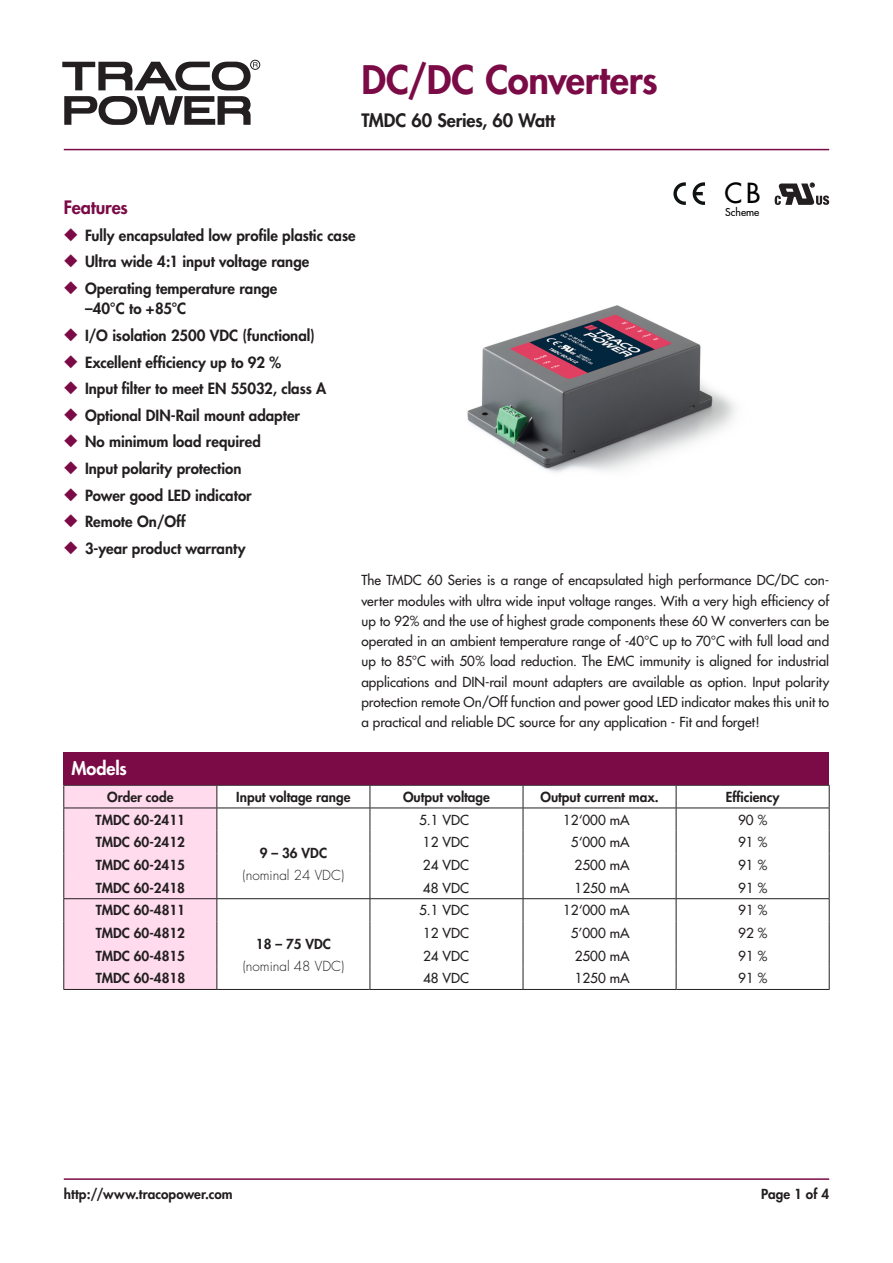
<style>
.page{position:relative;width:893px;height:1263px;background:#fff}
.page>*{position:absolute;margin:0;border:0;box-sizing:border-box;transform-origin:0 0}
.t1{font:800 38.25px "Futura";letter-spacing:-.005em;color:#7b0b46}
.t2{font:27px "Futura";color:#000001}
.t3{font:800 18px "Futura";letter-spacing:-.01em;color:#231f20}
.t4{font:800 18px "Futura";letter-spacing:-.01em;color:#7b0b46}
.t5{font:800 18px "Futura";letter-spacing:-.005em;color:#fff}
.t6{font:800 15px/20.2px "Futura";color:#231f20}
.t7{font:13.5px/20.2px "Futura";color:#231f20;text-align:justify}
.t8{font:800 13.5px "Futura";color:#231f20}
.t9{font:300 13.5px "Futura";color:#231f20}
.t10{font:10.5px "Futura";color:#000001}
.s1{color:#7b0b46}
</style>
<div class="page">
<div style="left:250px;top:60px;width:10px;height:10px;border:1px solid #231f20;border-radius:50%"></div>
<svg style="left:64px;top:96px;width:187px;height:29px"></svg>
<svg style="left:62px;top:62px;width:196px;height:28px"></svg>
<hr style="left:64px;top:1178px;width:765px;height:2px;background:#7b0b46">
<hr style="left:64px;top:149px;width:765px;height:1px;background:#7b0b46">
<hr style="left:217px;top:785px;width:153px;height:1px;background:#231f20">
<hr style="left:370px;top:785px;width:153px;height:1px;background:#231f20">
<hr style="left:523px;top:785px;width:153px;height:1px;background:#231f20">
<hr style="left:676px;top:785px;width:153px;height:1px;background:#231f20">
<hr style="left:217px;top:808px;width:153px;height:1px;background:#231f20">
<hr style="left:370px;top:808px;width:153px;height:1px;background:#231f20">
<hr style="left:523px;top:808px;width:153px;height:1px;background:#231f20">
<hr style="left:676px;top:808px;width:153px;height:1px;background:#231f20">
<hr style="left:217px;top:898px;width:153px;height:1px;background:#231f20">
<hr style="left:370px;top:898px;width:153px;height:1px;background:#231f20">
<hr style="left:523px;top:898px;width:153px;height:1px;background:#231f20">
<hr style="left:676px;top:898px;width:153px;height:1px;background:#231f20">
<div style="left:63px;top:785px;width:155px;height:204px;background:#ffdbed"></div>
<svg style="left:370px;top:785px;width:1px;height:204px"></svg>
<svg style="left:523px;top:785px;width:1px;height:204px"></svg>
<svg style="left:676px;top:785px;width:1px;height:204px"></svg>
<svg style="left:829px;top:785px;width:1px;height:204px"></svg>
<hr style="left:370px;top:989px;width:153px;height:1px;background:#231f20">
<hr style="left:523px;top:989px;width:153px;height:1px;background:#231f20">
<hr style="left:63px;top:989px;width:154px;height:1px;background:#231f20">
<hr style="left:217px;top:989px;width:153px;height:1px;background:#231f20">
<hr style="left:676px;top:989px;width:153px;height:1px;background:#231f20">
<div style="left:64px;top:753px;width:765px;height:32px;background:#7b0b46"></div>
<svg style="left:775px;top:183px;width:54px;height:22px"></svg>
<img style="left:467px;top:305px;width:268px;height:168px">
<svg style="left:673px;top:182px;width:13px;height:23px"></svg>
<svg style="left:693px;top:182px;width:12px;height:23px"></svg>
<h1 class="t1" style="left:361px;top:56px;width:298px">DC/DC Converters</h1>
<h3 class="t3" style="left:361px;top:109px;width:195px">TMDC 60 Series, 60 Watt</h3>
<h3 class="t4" style="left:64px;top:196px;width:66px">Features</h3>
<p class="t6" style="left:64px;top:225px;width:293px"><span class="s1">◆</span> Fully encapsulated low profile plastic case</p>
<p class="t6" style="left:64px;top:252px;width:247px"><span class="s1">◆</span> Ultra wide 4:1 input voltage range</p>
<p class="t6" style="left:85px;top:278px;width:194px;text-indent:-21px"><span class="s1">◆</span> Operating temperature range –40°C to +85°C</p>
<p class="t6" style="left:64px;top:325px;width:253px"><span class="s1">◆</span> I/O isolation 2500 VDC (functional)</p>
<p class="t6" style="left:64px;top:352px;width:219px"><span class="s1">◆</span> Excellent efficiency up to 92 %</p>
<p class="t6" style="left:64px;top:378px;width:264px"><span class="s1">◆</span> Input filter to meet EN 55032, class A</p>
<p class="t6" style="left:64px;top:405px;width:238px"><span class="s1">◆</span> Optional DIN-Rail mount adapter</p>
<p class="t6" style="left:64px;top:432px;width:199px"><span class="s1">◆</span> No minimum load required</p>
<p class="t6" style="left:64px;top:458px;width:179px"><span class="s1">◆</span> Input polarity protection</p>
<p class="t6" style="left:64px;top:485px;width:190px"><span class="s1">◆</span> Power good LED indicator</p>
<p class="t6" style="left:64px;top:512px;width:124px"><span class="s1">◆</span> Remote On/Off</p>
<p class="t6" style="left:64px;top:538px;width:183px"><span class="s1">◆</span> 3-year product warranty</p>
<h2 class="t2" style="left:724px;top:176px;width:38px">CB</h2>
<p class="t10" style="left:725px;top:205px;width:36px">Scheme</p>
<h3 class="t5" style="left:72px;top:757px;width:57px">Models</h3>
<p class="t7" style="left:361px;top:570px;width:469px">The TMDC 60 Series is a range of encapsulated high performance DC/DC con&shy;verter modules with ultra wide input voltage ranges. With a very high efficiency of up to 92% and the use of highest grade components these 60 W converters can be operated in an ambient temperature range of -40°C up to 70°C with full load and up to 85°C with 50% load reduction. The EMC immunity is aligned for industrial applications and DIN-rail mount adapters are available as option. Input polarity protection remote On/Off function and power good LED indicator makes this unit to a practical and reliable DC source for any application - Fit and forget!</p>
<p class="t8" style="left:107px;top:788px;width:68px">Order code</p>
<p class="t8" style="left:236px;top:788px;width:116px">Input voltage range</p>
<p class="t8" style="left:403px;top:788px;width:88px">Output voltage</p>
<p class="t8" style="left:540px;top:788px;width:120px">Output current max.</p>
<p class="t8" style="left:726px;top:788px;width:55px">Efficiency</p>
<p class="t8" style="left:96px;top:811px;width:91px">TMDC 60-2411</p>
<p class="t7" style="left:419px;top:809px;width:51px">5.1 VDC</p>
<p class="t7" style="left:563px;top:809px;width:68px">12‘000 mA</p>
<p class="t7" style="left:738px;top:809px;width:31px">90 %</p>
<p class="t8" style="left:96px;top:834px;width:91px">TMDC 60-2412</p>
<p class="t8" style="left:260px;top:844px;width:69px">9 – 36 VDC</p>
<p class="t7" style="left:423px;top:832px;width:48px">12 VDC</p>
<p class="t7" style="left:571px;top:832px;width:60px">5‘000 mA</p>
<p class="t7" style="left:738px;top:832px;width:31px">91 %</p>
<p class="t7" style="left:423px;top:855px;width:48px">24 VDC</p>
<p class="t7" style="left:575px;top:855px;width:56px">2500 mA</p>
<p class="t7" style="left:738px;top:855px;width:31px">91 %</p>
<p class="t8" style="left:96px;top:856px;width:91px">TMDC 60-2415</p>
<p class="t9" style="left:243px;top:867px;width:103px">(nominal 24 VDC)</p>
<p class="t8" style="left:96px;top:879px;width:91px">TMDC 60-2418</p>
<p class="t7" style="left:423px;top:878px;width:48px">48 VDC</p>
<p class="t7" style="left:575px;top:878px;width:56px">1250 mA</p>
<p class="t7" style="left:738px;top:878px;width:31px">91 %</p>
<p class="t8" style="left:96px;top:902px;width:91px">TMDC 60-4811</p>
<p class="t7" style="left:419px;top:900px;width:51px">5.1 VDC</p>
<p class="t7" style="left:563px;top:900px;width:68px">12‘000 mA</p>
<p class="t7" style="left:738px;top:900px;width:31px">91 %</p>
<p class="t8" style="left:96px;top:924px;width:91px">TMDC 60-4812</p>
<p class="t8" style="left:256px;top:935px;width:77px">18 – 75 VDC</p>
<p class="t7" style="left:423px;top:923px;width:48px">12 VDC</p>
<p class="t7" style="left:571px;top:923px;width:60px">5’000 mA</p>
<p class="t7" style="left:738px;top:923px;width:31px">92 %</p>
<p class="t7" style="left:423px;top:946px;width:48px">24 VDC</p>
<p class="t7" style="left:575px;top:946px;width:56px">2500 mA</p>
<p class="t7" style="left:738px;top:946px;width:31px">91 %</p>
<p class="t8" style="left:96px;top:947px;width:91px">TMDC 60-4815</p>
<p class="t9" style="left:243px;top:958px;width:103px">(nominal 48 VDC)</p>
<p class="t8" style="left:96px;top:970px;width:91px">TMDC 60-4818</p>
<p class="t7" style="left:423px;top:968px;width:48px">48 VDC</p>
<p class="t7" style="left:575px;top:968px;width:56px">1250 mA</p>
<p class="t7" style="left:738px;top:968px;width:31px">91 %</p>
<p class="t8" style="left:64px;top:1185px;width:170px">http://www.tracopower.com</p>
<p class="t8" style="left:761px;top:1185px;width:69px">Page 1 of 4</p>
</div>
